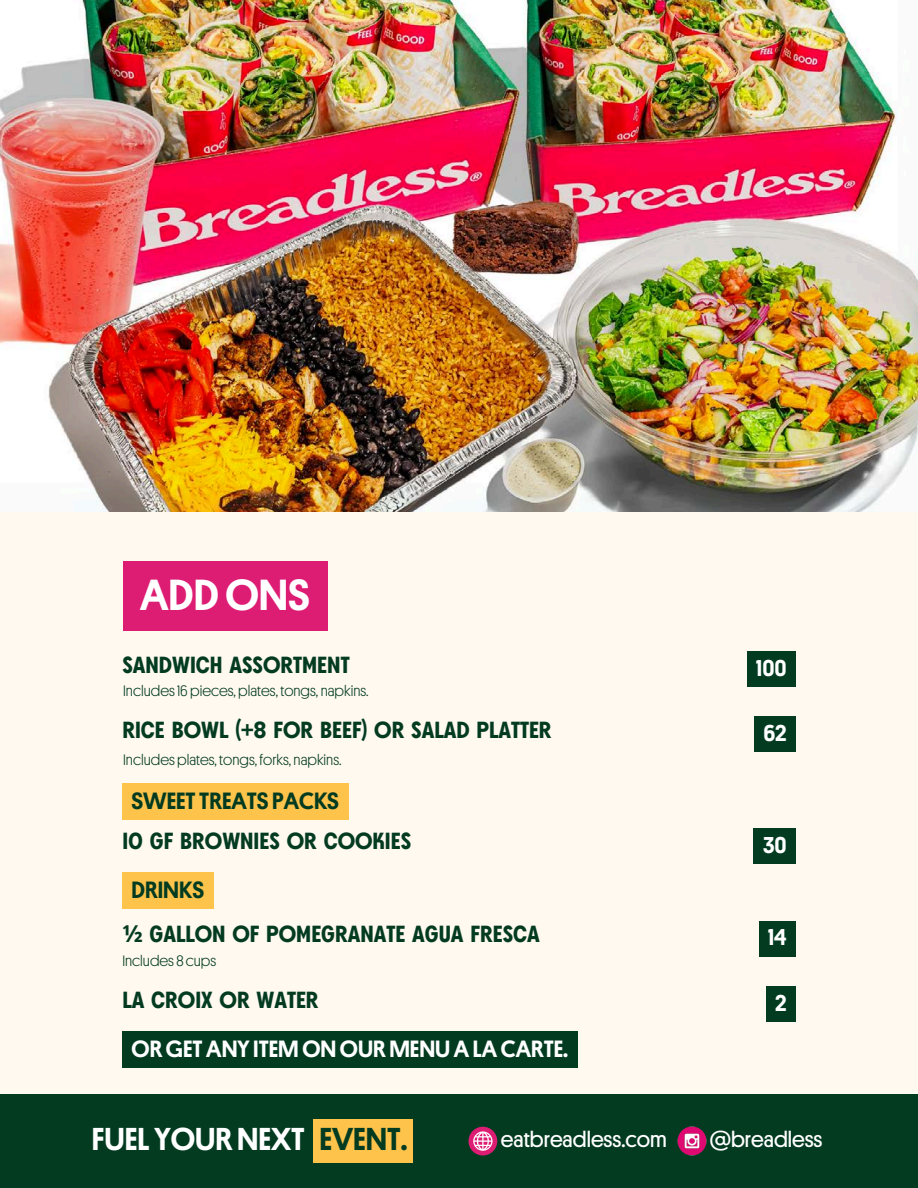
<style>
.page{position:relative;width:918px;height:1188px;background:#fff9f0}
.page>*{position:absolute;margin:0;border:0;box-sizing:border-box;transform-origin:0 0}
.t1{font:500 43.8px "Platform";color:#fff}
.t2{font:500 31.95px "Platform";color:#fff}
.t3{font:500 31.95px "Platform";color:#033b21}
.t4{font:500 23.7px "Platform";color:#fff}
.t5{font:500 23.7px "Platform";color:#033b21}
.t6{font:700 23.4px "BN Axel Grotesk";color:#033b21}
.t7{font:500 23.1px "Platform";color:#fff}
.t8{font:22.2px "Platform";color:#fff}
.t9{font:300 15.15px "Platform";color:#033b21}
.s1{font-family:"Noto Sans"}
</style>
<div class="page">
<img style="left:0;top:0;width:918px;height:511px">
<div style="left:123px;top:561px;width:205px;height:70px;background:#dd1c74"></div>
<div style="left:122px;top:873px;width:92px;height:36px;background:#fdc34b"></div>
<div style="left:766px;top:986px;width:30px;height:36px;background:#033b21"></div>
<div style="left:122px;top:783px;width:227px;height:37px;background:#fdc34b"></div>
<div style="left:754px;top:828px;width:42px;height:36px;background:#033b21"></div>
<div style="left:122px;top:1031px;width:456px;height:37px;background:#033b21"></div>
<div style="left:747px;top:651px;width:49px;height:36px;background:#033b21"></div>
<div style="left:754px;top:716px;width:42px;height:36px;background:#033b21"></div>
<div style="left:759px;top:921px;width:37px;height:36px;background:#033b21"></div>
<div style="left:0;top:1094px;width:918px;height:94px;background:#033b21"></div>
<svg style="left:469px;top:1127px;width:28px;height:28px"></svg>
<img style="left:677px;top:1127px;width:29px;height:29px">
<div style="left:314px;top:1119px;width:99px;height:43px;background:#fdc34b"></div>
<p class="t1" style="left:140px;top:570px;width:171px">ADD ONS</p>
<h3 class="t6" style="left:122px;top:655px;width:229px">SANDWICH ASSORTMENT</h3>
<h3 class="t7" style="left:756px;top:654px;width:32px">100</h3>
<p class="t9" style="left:123px;top:682px;width:247px">Includes 16 pieces, plates, tongs, napkins.</p>
<h3 class="t6" style="left:122px;top:720px;width:431px">RICE BOWL (+8 FOR BEEF) OR SALAD PLATTER</h3>
<h3 class="t7" style="left:763px;top:720px;width:25px">62</h3>
<p class="t9" style="left:123px;top:752px;width:220px">Includes plates, tongs, forks, napkins.</p>
<h3 class="t5" style="left:131px;top:787px;width:209px">SWEET TREATS PACKS</h3>
<h3 class="t6" style="left:122px;top:832px;width:290px">10 GF BROWNIES OR COOKIES</h3>
<p class="t7" style="left:763px;top:831px;width:25px">30</p>
<h1 class="t5" style="left:132px;top:876px;width:74px">DRINKS</h1>
<p class="t6" style="left:122px;top:924px;width:419px"><span class="s1">½</span> GALLON OF POMEGRANATE AGUA FRESCA</p>
<h3 class="t7" style="left:768px;top:924px;width:20px">14</h3>
<p class="t9" style="left:122px;top:952px;width:95px">Includes 8 cups</p>
<h3 class="t6" style="left:122px;top:990px;width:198px">LA CROIX OR WATER</h3>
<p class="t7" style="left:775px;top:990px;width:13px">2</p>
<p class="t4" style="left:132px;top:1035px;width:438px">OR GET ANY ITEM ON OUR MENU A LA CARTE.</p>
<h3 class="t2" style="left:92px;top:1121px;width:215px">FUEL YOUR NEXT</h3>
<h4 class="t3" style="left:319px;top:1121px;width:90px">EVENT.</h4>
<h2 class="t8" style="left:501px;top:1127px;width:167px">eatbreadless.com</h2>
<p class="t8" style="left:710px;top:1127px;width:114px">@breadless</p>
</div>
